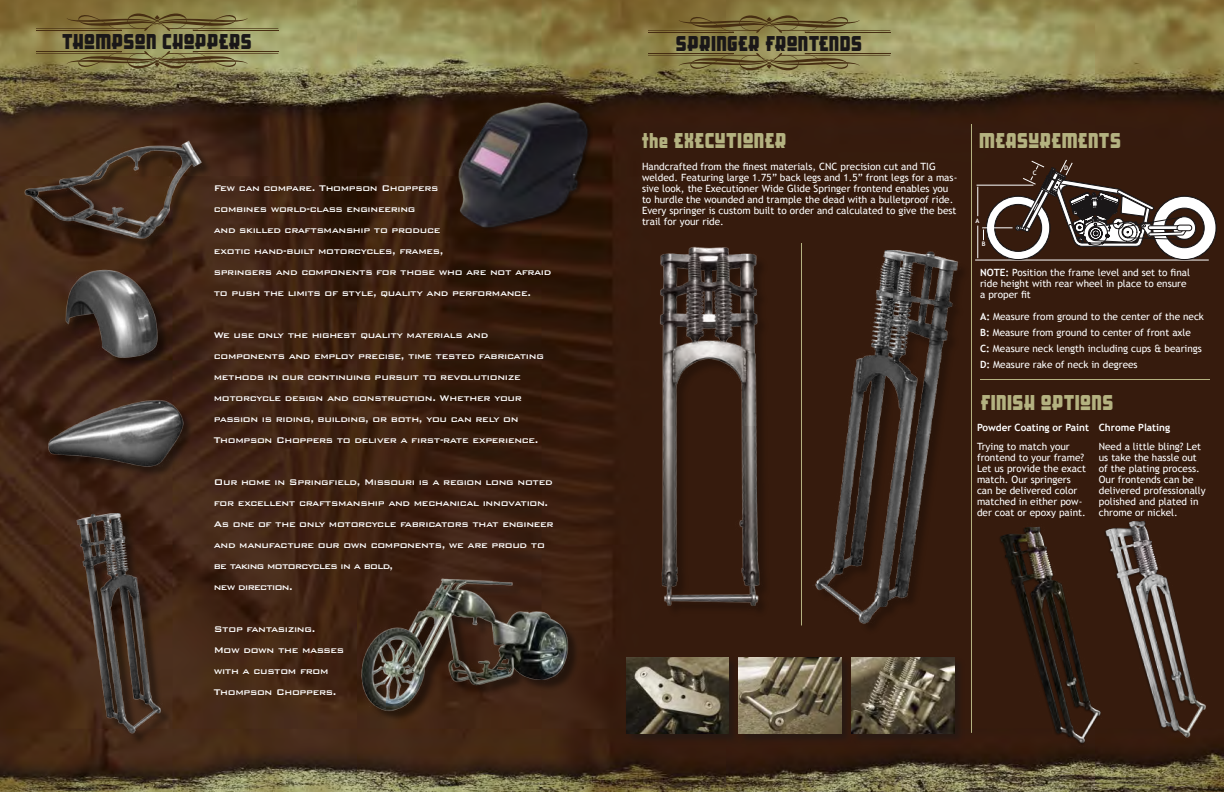
<style>
.page{position:relative;width:1224px;height:792px;background:#fff}
.page>*{position:absolute;margin:0;border:0;box-sizing:border-box;transform-origin:0 0}
.t1{font:22px "Samson";letter-spacing:.05em;color:#b4b280;scale:.95 1}
.t2{font:22px "Samson";letter-spacing:.05em;color:#1a1718;scale:.95 1}
.t3{font:500 11px/21px "Bank Gothic BT";letter-spacing:-.03em;color:#fff}
.t4{font:10px/11px "Trebuchet MS";color:#fff}
.t5{font:700 10px "Trebuchet MS";color:#fff}
.t6{font:700 6.3px "Trebuchet MS";color:#fff}
.s1{font-weight:700}
</style>
<div class="page">
<img style="left:0;top:0;width:1224px;height:792px">
<svg style="left:36px;top:51px;width:242px;height:24px"></svg>
<svg style="left:36px;top:7px;width:242px;height:24px"></svg>
<svg style="left:648px;top:53px;width:242px;height:24px"></svg>
<svg style="left:648px;top:9px;width:242px;height:24px"></svg>
<div style="left:661px;top:249px;width:111px;height:369px;background:#361b0d"></div>
<img style="left:654px;top:243px;width:115px;height:380px">
<div style="left:817px;top:252px;width:154px;height:384px;background:#361b0d"></div>
<img style="left:812px;top:251px;width:156px;height:373px">
<hr style="left:971px;top:124px;width:1px;height:609px;background:#b4b280">
<img style="left:993px;top:517px;width:118px;height:229px">
<img style="left:1098px;top:512px;width:118px;height:229px">
<hr style="left:980px;top:379px;width:230px;height:1px;background:#b4b280">
<div style="left:626px;top:656px;width:114px;height:90px;background:#301a10"></div>
<img style="left:626px;top:657px;width:103px;height:77px">
<div style="left:738px;top:656px;width:115px;height:90px;background:#301a10"></div>
<img style="left:739px;top:657px;width:102px;height:77px">
<div style="left:851px;top:656px;width:114px;height:90px;background:#301a10"></div>
<img style="left:852px;top:657px;width:102px;height:77px">
<hr style="left:975px;top:260px;width:233px;height:1px;background:#fff">
<svg style="left:976px;top:160px;width:241px;height:101px"></svg>
<div style="left:26px;top:142px;width:188px;height:110px;background:#000;opacity:.45"></div>
<img style="left:24px;top:140px;width:179px;height:101px">
<div style="left:78px;top:514px;width:96px;height:232px;background:#000;opacity:.45"></div>
<img style="left:71px;top:514px;width:92px;height:220px">
<div style="left:50px;top:401px;width:146px;height:78px;background:#000;opacity:.45"></div>
<img style="left:43px;top:398px;width:141px;height:72px">
<div style="left:67px;top:271px;width:104px;height:100px;background:#000;opacity:.45"></div>
<img style="left:63px;top:269px;width:96px;height:89px">
<img style="left:456px;top:101px;width:137px;height:133px">
<div style="left:363px;top:580px;width:218px;height:143px;background:#000;opacity:.45"></div>
<img style="left:358px;top:574px;width:213px;height:139px">
<hr style="left:801px;top:243px;width:1px;height:382px;background:#b4b280">
<h1 class="t2" style="left:63px;top:33px;width:200px">THOMPSON CHOPPERS</h1>
<h1 class="t2" style="left:676px;top:35px;width:197px">SPRINGER FRONTENDS</h1>
<p class="t3" style="left:214px;top:178px;width:339px">Few can compare. Thompson Choppers<br>combines world-class engineering<br>and skilled craftsmanship to produce<br>exotic hand-built motorcycles, frames,<br>springers and components for those who are not afraid to push the limits of style, quality and performance.</p>
<p class="t3" style="left:214px;top:325px;width:332px">We use only the highest quality materials and components and employ precise, time tested fabricating methods in our continuing pursuit to revolutionize motorcycle design and construction. Whether your passion is riding, building, or both, you can rely on Thompson Choppers to deliver a first-rate experience.</p>
<p class="t3" style="left:214px;top:472px;width:342px">Our home in Springfield, Missouri is a region long noted for excellent craftsmanship and mechanical innovation.<br>As one of the only motorcycle fabricators that engineer and manufacture our own components, we are proud to be taking motorcycles in a bold,<br>new direction.</p>
<p class="t3" style="left:214px;top:619px;width:132px">Stop fantasizing.<br>Mow down the masses with a custom from<br>Thompson Choppers.</p>
<h1 class="t1" style="left:642px;top:131px;width:153px">the EXECUTIONER</h1>
<p class="t4" style="left:642px;top:161px;width:317px">Handcrafted from the finest materials, CNC precision cut and TIG welded. Featuring large 1.75” back legs and 1.5” front legs for a mas&shy;sive look, the Executioner Wide Glide Springer frontend enables you to hurdle the wounded and trample the dead with a bulletproof ride.<br>Every springer is custom built to order and calculated to give the best trail for your ride.</p>
<h1 class="t1" style="left:980px;top:131px;width:150px">MEASUREMENTS</h1>
<p class="t6" style="left:976px;top:217px;width:5px">A</p>
<p class="t6" style="left:982px;top:240px;width:5px">B</p>
<p class="t6" style="left:1033px;top:169px;width:5px">C</p>
<p class="t6" style="left:1064px;top:164px;width:6px">D</p>
<p class="t4" style="left:980px;top:267px;width:212px"><span class="s1">NOTE:</span> Position the frame level and set to final ride height with rear wheel in place to ensure a proper fit</p>
<p class="t4" style="left:980px;top:308px;width:225px;line-height:16px"><span class="s1">A:</span> Measure from ground to the center of the neck <span class="s1">B:</span> Measure from ground to center of front axle<br><span class="s1">C:</span> Measure neck length including cups &amp; bearings <span class="s1">D:</span> Measure rake of neck in degrees</p>
<h1 class="t1" style="left:981px;top:393px;width:140px">FINISH OPTIONS</h1>
<p class="t5" style="left:977px;top:422px;width:113px">Powder Coating or Paint</p>
<p class="t4" style="left:977px;top:441px;width:111px">Trying to match your frontend to your frame?<br>Let us provide the exact match. Our springers can be delivered color matched in either pow&shy;der coat or epoxy paint.</p>
<p class="t5" style="left:1099px;top:422px;width:73px">Chrome Plating</p>
<p class="t4" style="left:1099px;top:441px;width:108px">Need a little bling? Let us take the hassle out of the plating process.<br>Our frontends can be delivered professionally polished and plated in chrome or nickel.</p>
</div>
